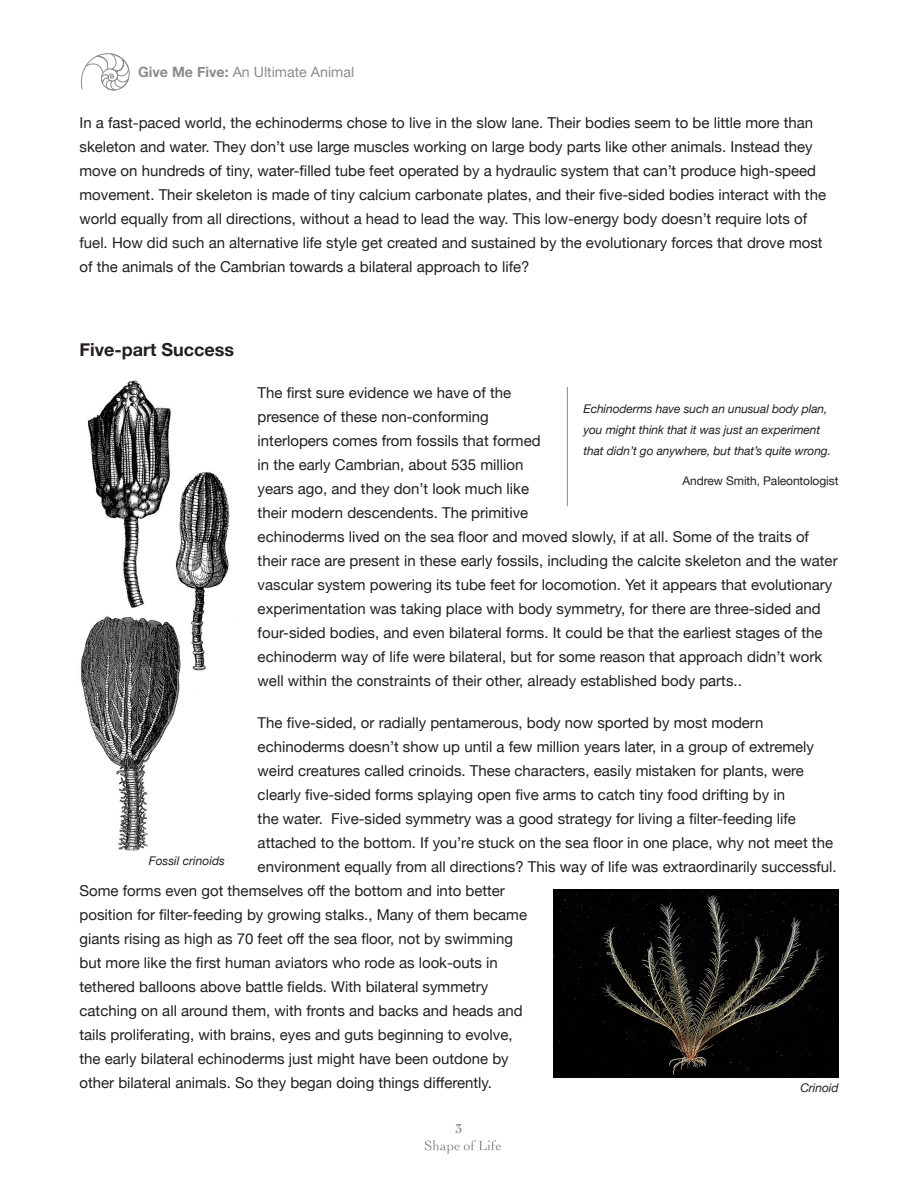
<style>
.page{position:relative;width:918px;height:1188px;background:#fff}
.page>*{position:absolute;margin:0;border:0;box-sizing:border-box;transform-origin:0 0}
.t1{font:700 18px "Helvetica Neue";color:#231f20}
.t2{font:15px/24px "Helvetica Neue";color:#231f20}
.t3{font:14.25px "Helvetica Neue";color:#8a8c8f}
.t4{font:700 13.5px "Cochin";color:#8a8c8f}
.t5{font:italic 12px/21px "Helvetica Neue";letter-spacing:-.01em;color:#231f20}
.t6{font:12px "Helvetica Neue";letter-spacing:-.01em;color:#231f20}
.s1{font-weight:700}
</style>
<div class="page">
<svg style="left:425px;top:1140px;width:76px;height:14px"></svg>
<svg style="left:80px;top:53px;width:50px;height:38px"></svg>
<hr style="left:567px;top:387px;width:1px;height:119px;background:#8a8c8f">
<img style="left:80px;top:380px;width:150px;height:471px">
<img style="left:554px;top:890px;width:284px;height:188px">
<p class="t3" style="left:138px;top:62px;width:218px"><span class="s1">Give Me Five:</span> An Ultimate Animal</p>
<p class="t2" style="left:80px;top:112px;width:748px">In a fast-paced world, the echinoderms chose to live in the slow lane. Their bodies seem to be little more than skeleton and water. They don’t use large muscles working on large body parts like other animals. Instead they move on hundreds of tiny, water-filled tube feet operated by a hydraulic system that can’t produce high-speed movement. Their skeleton is made of tiny calcium carbonate plates, and their five-sided bodies interact with the world equally from all directions, without a head to lead the way. This low-energy body doesn’t require lots of fuel. How did such an alternative life style get created and sustained by the evolutionary forces that drove most of the animals of the Cambrian towards a bilateral approach to life?</p>
<p class="t1" style="left:80px;top:336px;width:156px">Five-part Success</p>
<p class="t2" style="left:258px;top:382px;width:582px">The first sure evidence we have of the<br>presence of these non-conforming<br>interlopers comes from fossils that formed<br>in the early Cambrian, about 535 million<br>years ago, and they don’t look much like<br>their modern descendents. The primitive<br>echinoderms lived on the sea floor and moved slowly, if at all. Some of the traits of their race are present in these early fossils, including the calcite skeleton and the water vascular system powering its tube feet for locomotion. Yet it appears that evolutionary experimentation was taking place with body symmetry, for there are three-sided and four-sided bodies, and even bilateral forms. It could be that the earliest stages of the echinoderm way of life were bilateral, but for some reason that approach didn’t work well within the constraints of their other, already established body parts..</p>
<p class="t2" style="left:258px;top:712px;width:507px">The five-sided, or radially pentamerous, body now sported by most modern</p>
<p class="t2" style="left:258px;top:736px;width:558px">echinoderms doesn’t show up until a few million years later, in a group of extremely</p>
<p class="t2" style="left:258px;top:760px;width:548px">weird creatures called crinoids. These characters, easily mistaken for plants, were</p>
<p class="t2" style="left:258px;top:784px;width:529px">clearly five-sided forms splaying open five arms to catch tiny food drifting by in</p>
<p class="t2" style="left:258px;top:808px;width:540px">the water. Five-sided symmetry was a good strategy for living a filter-feeding life</p>
<p class="t2" style="left:258px;top:832px;width:577px">attached to the bottom. If you’re stuck on the sea floor in one place, why not meet the</p>
<p class="t2" style="left:258px;top:856px;width:581px">environment equally from all directions? This way of life was extraordinarily successful.</p>
<p class="t2" style="left:80px;top:880px;width:427px">Some forms even got themselves off the bottom and into better</p>
<p class="t2" style="left:80px;top:904px;width:449px">position for filter-feeding by growing stalks., Many of them became</p>
<p class="t2" style="left:80px;top:928px;width:435px">giants rising as high as 70 feet off the sea floor, not by swimming</p>
<p class="t2" style="left:80px;top:952px;width:420px">but more like the first human aviators who rode as look-outs in</p>
<p class="t2" style="left:80px;top:976px;width:410px">tethered balloons above battle fields. With bilateral symmetry</p>
<p class="t2" style="left:80px;top:1000px;width:445px">catching on all around them, with fronts and backs and heads and</p>
<p class="t2" style="left:80px;top:1024px;width:435px">tails proliferating, with brains, eyes and guts beginning to evolve,</p>
<p class="t2" style="left:80px;top:1048px;width:431px">the early bilateral echinoderms just might have been outdone by</p>
<p class="t2" style="left:80px;top:1072px;width:414px">other bilateral animals. So they began doing things differently.</p>
<p class="t5" style="left:800px;top:1078px;width:40px">Crinoid</p>
<p class="t5" style="left:584px;top:399px;width:249px">Echinoderms have such an unusual body plan, you might think that it was just an experiment that didn’t go anywhere, but that’s quite wrong.</p>
<p class="t6" style="left:683px;top:473px;width:157px">Andrew Smith, Paleontologist</p>
<p class="t5" style="left:149px;top:851px;width:78px">Fossil crinoids</p>
<p class="t4" style="left:455px;top:1120px;width:9px">3</p>
</div>
